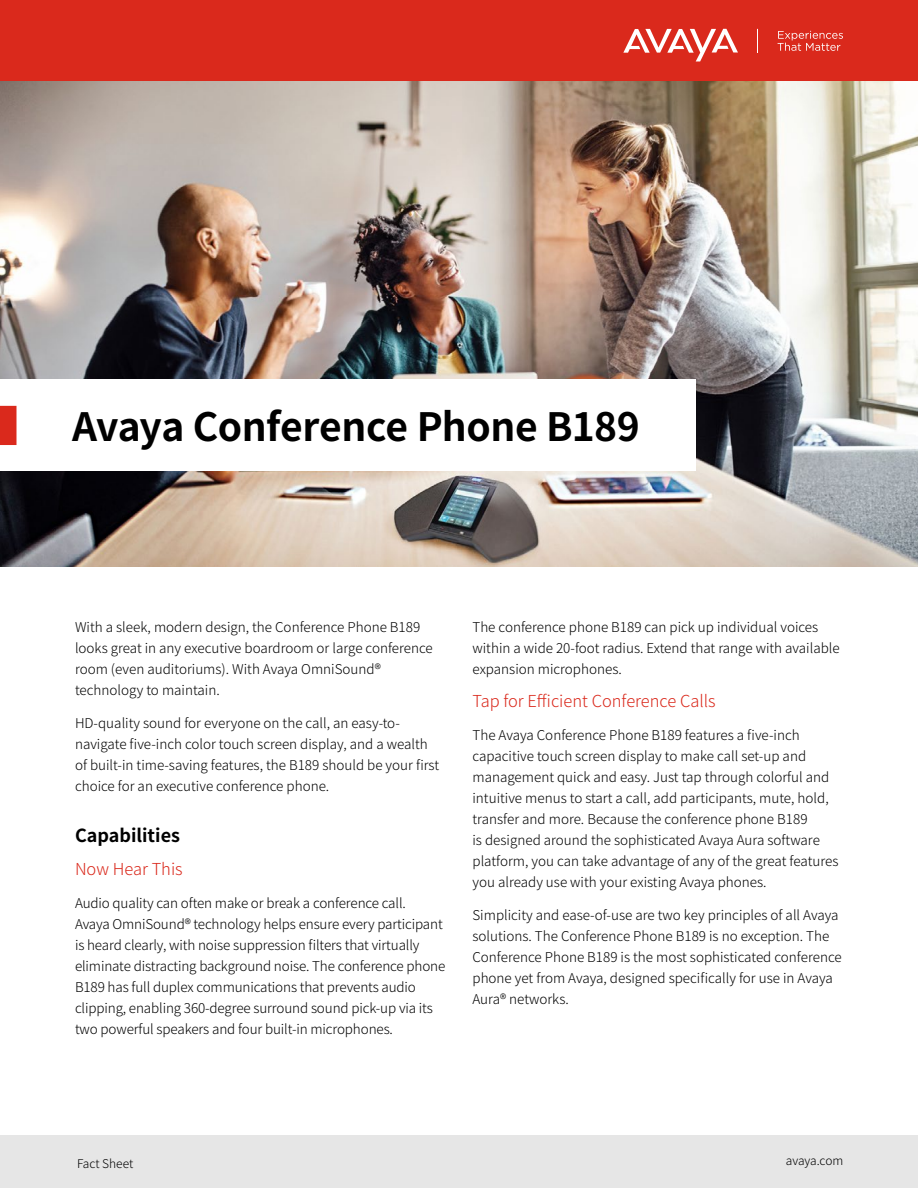
<style>
.page{position:relative;width:918px;height:1188px;background:#fff}
.page>*{position:absolute;margin:0;border:0;box-sizing:border-box;transform-origin:0 0}
.t1{font:700 39px "Noto Sans JP";letter-spacing:-.015em;color:#000}
.t2{font:700 18px "Noto Sans JP";color:#000}
.t3{font:300 16.5px "Noto Sans JP";color:#da291c}
.t4{font:300 13.5px/21px "Noto Sans JP";color:#000}
.t5{font:300 12px "Noto Sans JP";color:#000}
</style>
<div class="page">
<div style="left:0;top:0;width:918px;height:81px;background:#da291c"></div>
<img style="left:0;top:81px;width:918px;height:486px">
<div style="left:0;top:380px;width:696px;height:91px;background:#fff"></div>
<div style="left:0;top:406px;width:16px;height:39px;background:#da291c"></div>
<svg style="left:623px;top:29px;width:115px;height:32px"></svg>
<svg style="left:778px;top:31px;width:65px;height:20px"></svg>
<svg style="left:757px;top:29px;width:1px;height:24px"></svg>
<div style="left:0;top:1136px;width:918px;height:52px;background:#e6e6e6"></div>
<h1 class="t1" style="left:72px;top:405px;width:569px">Avaya Conference Phone B189</h1>
<p class="t4" style="left:75px;top:617px;width:359px">With a sleek, modern design, the Conference Phone B189 looks great in any executive boardroom or large conference room (even auditoriums). With Avaya OmniSound® technology to maintain.</p>
<p class="t4" style="left:75px;top:713px;width:366px">HD-quality sound for everyone on the call, an easy-to&shy;navigate five-inch color touch screen display, and a wealth of built-in time-saving features, the B189 should be your first choice for an executive conference phone.</p>
<h2 class="t2" style="left:75px;top:825px;width:107px">Capabilities</h2>
<p class="t3" style="left:75px;top:859px;width:109px">Now Hear This</p>
<p class="t4" style="left:75px;top:893px;width:372px">Audio quality can often make or break a conference call.<br>Avaya OmniSound® technology helps ensure every participant is heard clearly, with noise suppression filters that virtually eliminate distracting background noise. The conference phone B189 has full duplex communications that prevents audio clipping, enabling 360-degree surround sound pick-up via its two powerful speakers and four built-in microphones.</p>
<p class="t4" style="left:472px;top:617px;width:369px">The conference phone B189 can pick up individual voices within a wide 20-foot radius. Extend that range with available expansion microphones.</p>
<p class="t3" style="left:472px;top:691px;width:245px">Tap for Efficient Conference Calls</p>
<p class="t4" style="left:472px;top:725px;width:367px">The Avaya Conference Phone B189 features a five-inch capacitive touch screen display to make call set-up and management quick and easy. Just tap through colorful and intuitive menus to start a call, add participants, mute, hold, transfer and more. Because the conference phone B189<br>is designed around the sophisticated Avaya Aura software platform, you can take advantage of any of the great features you already use with your existing Avaya phones.</p>
<p class="t4" style="left:472px;top:905px;width:371px">Simplicity and ease-of-use are two key principles of all Avaya solutions. The Conference Phone B189 is no exception. The Conference Phone B189 is the most sophisticated conference phone yet from Avaya, designed specifically for use in Avaya Aura® networks.</p>
<p class="t5" style="left:77px;top:1157px;width:58px">Fact Sheet</p>
<p class="t5" style="left:786px;top:1153px;width:59px">avaya.com</p>
</div>
